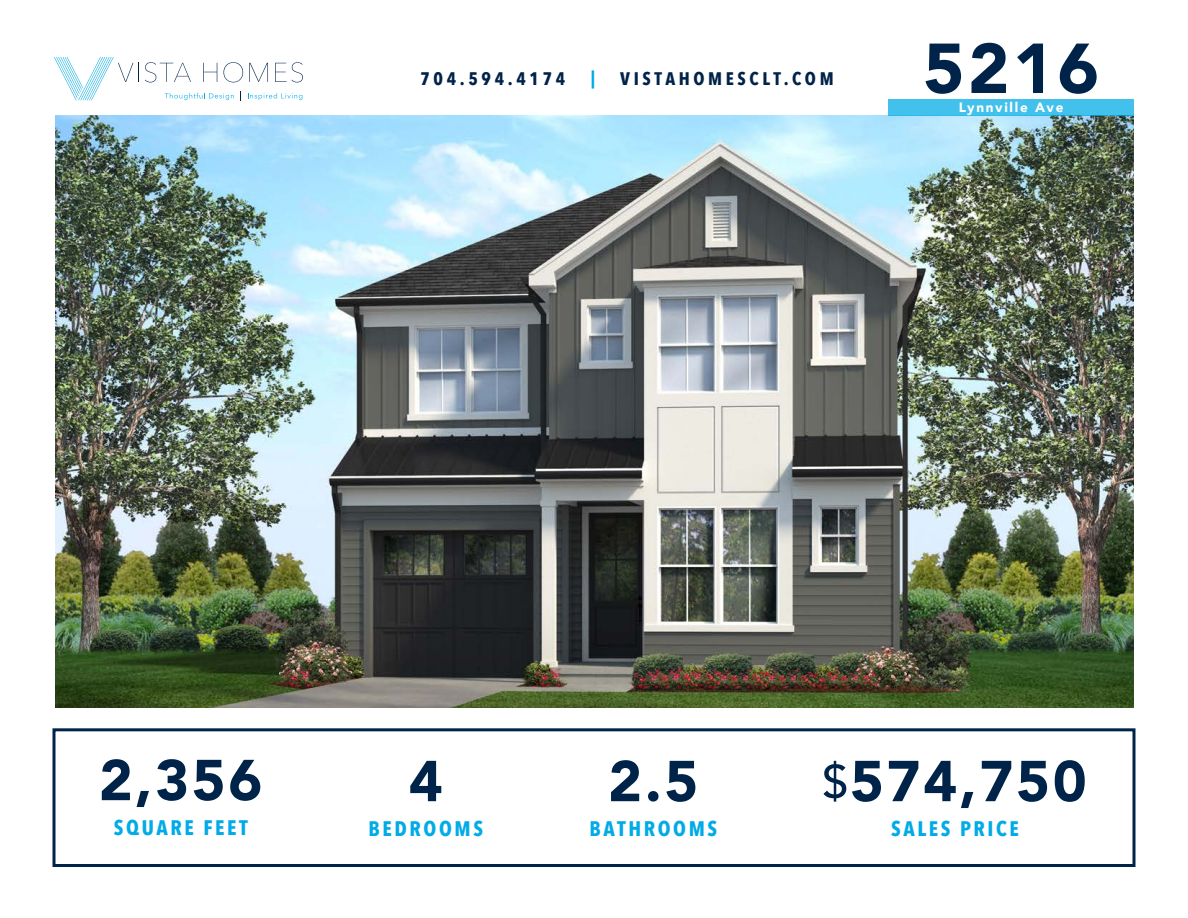
<style>
.page{position:relative;width:1188px;height:918px;background:#fff}
.page>*{position:absolute;margin:0;border:0;box-sizing:border-box;transform-origin:0 0}
.t1{font:900 69.75px "Avenir";color:#002349}
.t2{font:900 57px "Avenir";letter-spacing:.05em;color:#002349}
.t3{font:700 21px "Avenir Next Condensed";letter-spacing:.125em;color:#00abe7}
.t4{font:700 18.15px "Avenir Next Condensed";letter-spacing:.2em;color:#002349}
.t5{font:700 18.15px "Avenir Next Condensed";color:#00abe7}
.t6{font:900 13.5px "Avenir";letter-spacing:.125em;color:#fff}
</style>
<div class="page">
<img style="left:56px;top:116px;width:1078px;height:591px">
<div style="left:52px;top:728px;width:1084px;height:139px;border:3px solid #002349"></div>
<div style="left:888px;top:99px;width:246px;height:17px;background:#43c1ed"></div>
<svg style="left:54px;top:57px;width:85px;height:43px"></svg>
<svg style="left:145px;top:62px;width:46px;height:20px"></svg>
<svg style="left:203px;top:63px;width:14px;height:19px"></svg>
<svg style="left:223px;top:62px;width:20px;height:20px"></svg>
<svg style="left:249px;top:63px;width:19px;height:19px"></svg>
<svg style="left:275px;top:62px;width:28px;height:20px"></svg>
<svg style="left:165px;top:93px;width:69px;height:7px"></svg>
<svg style="left:248px;top:93px;width:54px;height:7px"></svg>
<svg style="left:824px;top:761px;width:22px;height:41px"></svg>
<p class="t4" style="left:420px;top:68px;width:147px">704.594.4174</p>
<p class="t5" style="left:591px;top:66px;width:6px">|</p>
<p class="t4" style="left:620px;top:68px;width:215px">VISTAHOMESCLT.COM</p>
<p class="t1" style="left:923px;top:9px;width:177px">5216</p>
<p class="t6" style="left:959px;top:96px;width:106px">Lynnville Ave</p>
<p class="t2" style="left:99px;top:732px;width:165px">2,356</p>
<p class="t3" style="left:114px;top:815px;width:135px">SQUARE FEET</p>
<p class="t2" style="left:409px;top:733px;width:35px">4</p>
<p class="t3" style="left:369px;top:815px;width:116px">BEDROOMS</p>
<p class="t2" style="left:608px;top:733px;width:92px">2.5</p>
<p class="t3" style="left:589px;top:815px;width:129px">BATHROOMS</p>
<p class="t2" style="left:850px;top:733px;width:238px">574,750</p>
<p class="t3" style="left:891px;top:815px;width:130px">SALES PRICE</p>
</div>
